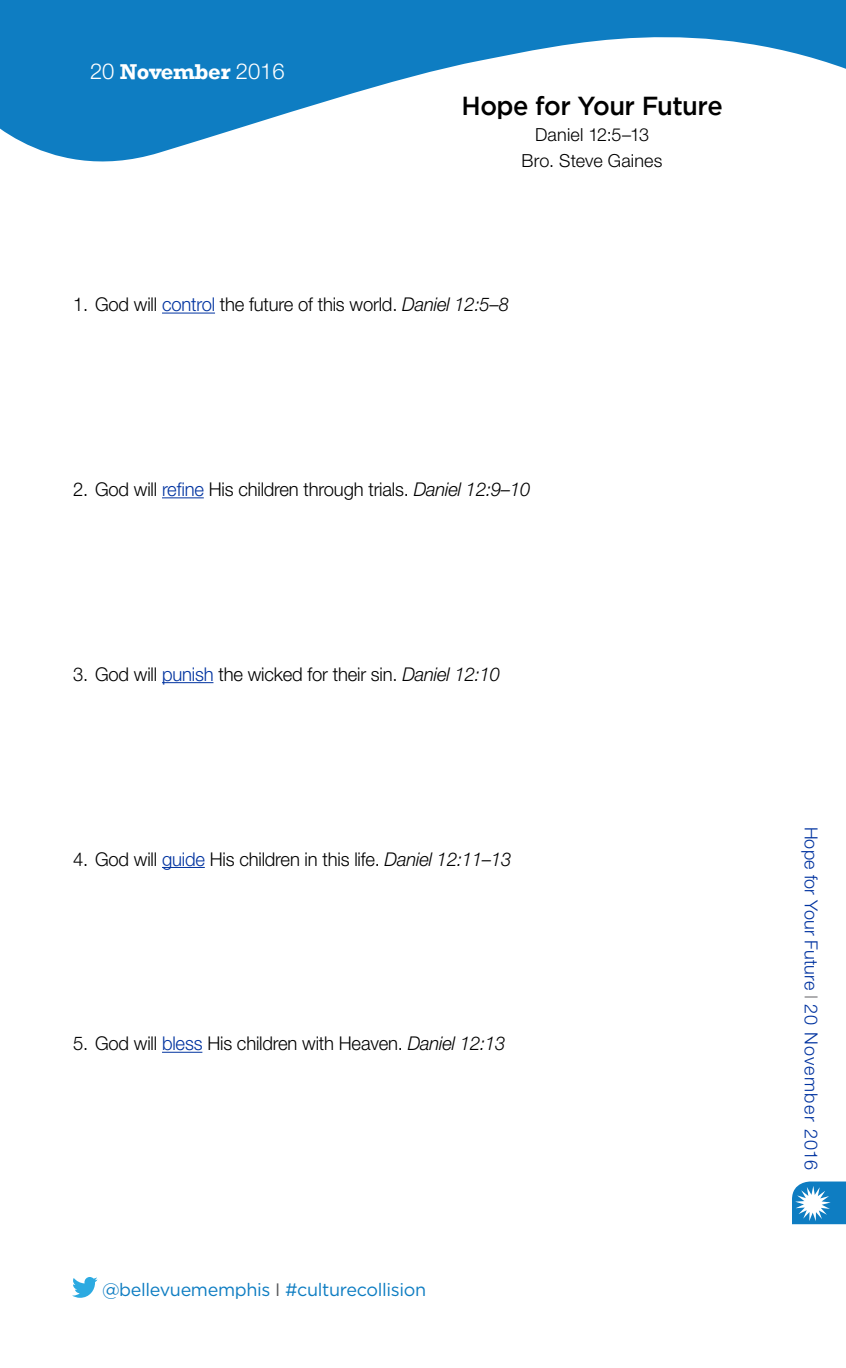
<style>
.page{position:relative;width:846px;height:1368px;background:#fff}
.page>*{position:absolute;margin:0;border:0;box-sizing:border-box;transform-origin:0 0}
.t1{font:500 26px "Gotham";letter-spacing:-.02em;color:#000}
.t2{font:700 22px "Rockwell";letter-spacing:-.01em;color:#fff}
.t3{font:300 19px "Helvetica Neue LT Std";letter-spacing:-.01em;color:#000}
.t4{font:18px "Gotham";letter-spacing:-.02em;color:#0e7dc2}
.t5{font:300 18px "Helvetica Neue LT Std";letter-spacing:.01em;color:#0033a0}
.t6{font:300 18px/26px "Helvetica Neue LT Std";letter-spacing:.01em;color:#000;text-align:center}
.s1{font-family:"Helvetica Neue LT Std";font-weight:300}
.s2{color:#0033a0}
.s3{font-style:italic}
.s4{color:#58595b}
.s5{color:#807f83}
</style>
<div class="page">
<svg style="left:0;top:0;width:846px;height:162px;fill:#0e7dc2"></svg>
<svg style="left:792px;top:1182px;width:54px;height:42px"></svg>
<hr style="left:162px;top:313px;width:53px;height:1px;background:#0033a0">
<hr style="left:162px;top:497px;width:42px;height:1px;background:#0033a0">
<hr style="left:162px;top:682px;width:51px;height:1px;background:#0033a0">
<hr style="left:162px;top:867px;width:43px;height:1px;background:#0033a0">
<hr style="left:162px;top:1052px;width:40px;height:1px;background:#0033a0">
<svg style="left:72px;top:1277px;width:26px;height:21px"></svg>
<p class="t2" style="left:90px;top:58px;width:196px"><span class="s1">20</span> November <span class="s1">2016</span></p>
<h1 class="t1" style="left:461px;top:91px;width:263px">Hope for Your Future</h1>
<p class="t6" style="left:522px;top:122px;width:143px">Daniel 12:5–13<br>Bro. Steve Gaines</p>
<p class="t3" style="left:73px;top:293px;width:437px">1. God will <span class="s2">control</span> the future of this world. <span class="s3">Daniel 12:5–8</span></p>
<p class="t3" style="left:73px;top:478px;width:459px">2. God will <span class="s2">refine</span> His children through trials. <span class="s3">Daniel 12:9–10</span></p>
<p class="t3" style="left:73px;top:662px;width:429px">3. God will <span class="s2">punish</span> the wicked for their sin. <span class="s3">Daniel 12:10</span></p>
<p class="t3" style="left:73px;top:847px;width:440px">4. God will <span class="s2">guide</span> His children in this life. <span class="s3">Daniel 12:11–13</span></p>
<p class="t3" style="left:73px;top:1032px;width:434px">5. God will <span class="s2">bless</span> His children with Heaven. <span class="s3">Daniel 12:13</span></p>
<p class="t4" style="left:102px;top:1279px;width:326px">@bellevuememphis <span class="s4">I</span> #culturecollision</p>
<p class="t5" style="left:822px;top:827px;width:345px;rotate:90deg">Hope for Your Future <span class="s5">I</span> 20 November 2016</p>
</div>
